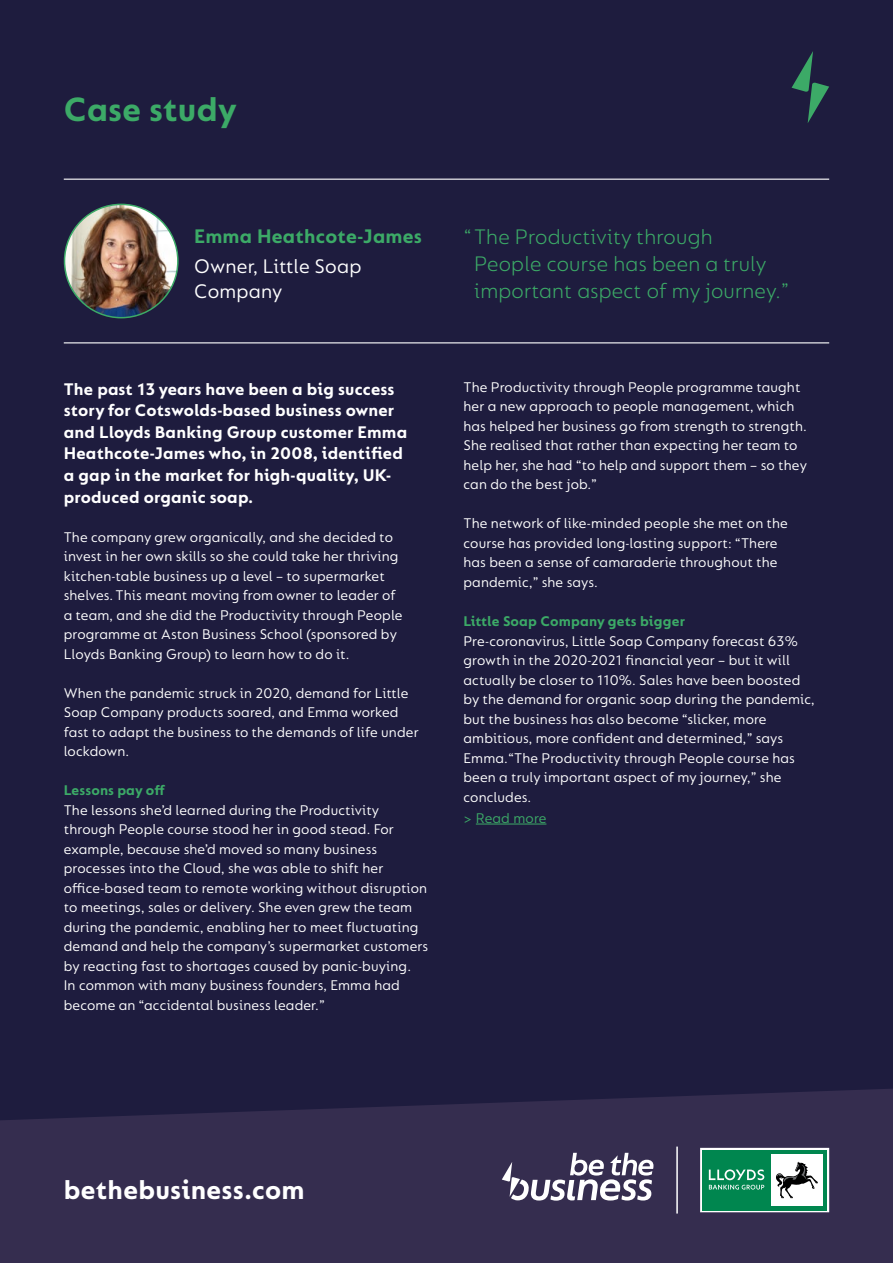
<style>
.page{position:relative;width:893px;height:1263px;background:#1e1c3e}
.page>*{position:absolute;margin:0;border:0;box-sizing:border-box;transform-origin:0 0}
.t1{font:700 36px "FS Lucas";letter-spacing:.005em;color:#3caa67}
.t2{font:700 28.5px "FS Lucas";letter-spacing:.01em;color:#fff}
.t3{font:300 22.5px/27px "FS Lucas";letter-spacing:.01em;color:#3caa67}
.t4{font:21px/25.2px "FS Lucas";letter-spacing:.01em;color:#fff}
.t5{font:700 21px "FS Lucas";letter-spacing:.01em;color:#3caa67}
.t6{font:700 18px/21.6px "FS Lucas";letter-spacing:.01em;color:#fff}
.t7{font:15px/19.5px "FS Lucas";letter-spacing:.01em;color:#fff}
.t8{font:700 15px "FS Lucas";letter-spacing:.01em;color:#3caa67}
.t9{font:15px "FS Lucas";letter-spacing:.01em;color:#3caa67}
</style>
<div class="page">
<hr style="left:476px;top:823px;width:70px;height:1px;background:#3caa67">
<svg style="left:0;top:1089px;width:893px;height:174px;background:#322b4d"></svg>
<svg style="left:502px;top:1153px;width:151px;height:48px;background:#757087"></svg>
<hr style="left:676px;top:1146px;width:2px;height:67px;background:#fff">
<div style="left:700px;top:1148px;width:129px;height:64px;background:linear-gradient(to right,#00864f,#00864f)"></div>
<div style="left:702px;top:1150px;width:125px;height:60px;background:#00864f"></div>
<svg style="left:709px;top:1169px;width:55px;height:20px"></svg>
<div style="left:771px;top:1154px;width:52px;height:52px;background:#fff"></div>
<svg style="left:776px;top:1162px;width:42px;height:36px"></svg>
<svg style="left:791px;top:51px;width:38px;height:72px"></svg>
<hr style="left:64px;top:342px;width:765px;height:1px;background:#fff">
<img style="left:65px;top:204px;width:113px;height:114px;border-radius:57px">
<div style="left:64px;top:204px;width:115px;height:114px;border:2px solid #3caa67;border-radius:50%"></div>
<hr style="left:64px;top:179px;width:765px;height:1px;background:#fff">
<h1 class="t1" style="left:64px;top:88px;width:174px">Case study</h1>
<h3 class="t5" style="left:194px;top:224px;width:229px">Emma Heathcote-James</h3>
<h3 class="t4" style="left:194px;top:253px;width:169px">Owner, Little Soap<br>Company</h3>
<p class="t6" style="left:64px;top:378px;width:345px">The past 13 years have been a big success story for Cotswolds-based business owner and Lloyds Banking Group customer Emma Heathcote-James who, in 2008, identified a gap in the market for high-quality, UK&shy;produced organic soap.</p>
<p class="t7" style="left:64px;top:527px;width:340px">The company grew organically, and she decided to invest in her own skills so she could take her thriving kitchen-table business up a level – to supermarket shelves. This meant moving from owner to leader of a team, and she did the Productivity through People programme at Aston Business School (sponsored by Lloyds Banking Group) to learn how to do it.</p>
<p class="t7" style="left:64px;top:683px;width:356px">When the pandemic struck in 2020, demand for Little Soap Company products soared, and Emma worked fast to adapt the business to the demands of life under lockdown.</p>
<p class="t8" style="left:64px;top:782px;width:103px">Lessons pay off</p>
<p class="t7" style="left:64px;top:800px;width:366px">The lessons she’d learned during the Productivity through People course stood her in good stead. For example, because she’d moved so many business processes into the Cloud, she was able to shift her office-based team to remote working without disruption to meetings, sales or delivery. She even grew the team during the pandemic, enabling her to meet fluctuating demand and help the company’s supermarket customers by reacting fast to shortages caused by panic-buying.<br>In common with many business founders, Emma had become an “accidental business leader.”</p>
<h3 class="t3" style="left:474px;top:223px;width:317px;text-indent:-11px">“The Productivity through<br>People course has been a truly important aspect of my journey.”</h3>
<p class="t7" style="left:463px;top:377px;width:345px">The Productivity through People programme taught her a new approach to people management, which has helped her business go from strength to strength.<br>She realised that rather than expecting her team to help her, she had “to help and support them – so they can do the best job.”</p>
<p class="t7" style="left:463px;top:514px;width:326px">The network of like-minded people she met on the course has provided long-lasting support: “There has been a sense of camaraderie throughout the pandemic,” she says.</p>
<p class="t8" style="left:463px;top:612px;width:223px">Little Soap Company gets bigger</p>
<p class="t7" style="left:463px;top:631px;width:353px">Pre-coronavirus, Little Soap Company forecast 63% growth in the 2020-2021 financial year – but it will actually be closer to 110%. Sales have been boosted by the demand for organic soap during the pandemic, but the business has also become “slicker, more ambitious, more confident and determined,” says Emma.“The Productivity through People course has been a truly important aspect of my journey,” she concludes.</p>
<p class="t9" style="left:463px;top:809px;width:84px">&gt; Read more</p>
<h2 class="t2" style="left:64px;top:1173px;width:242px">bethebusiness.com</h2>
</div>
